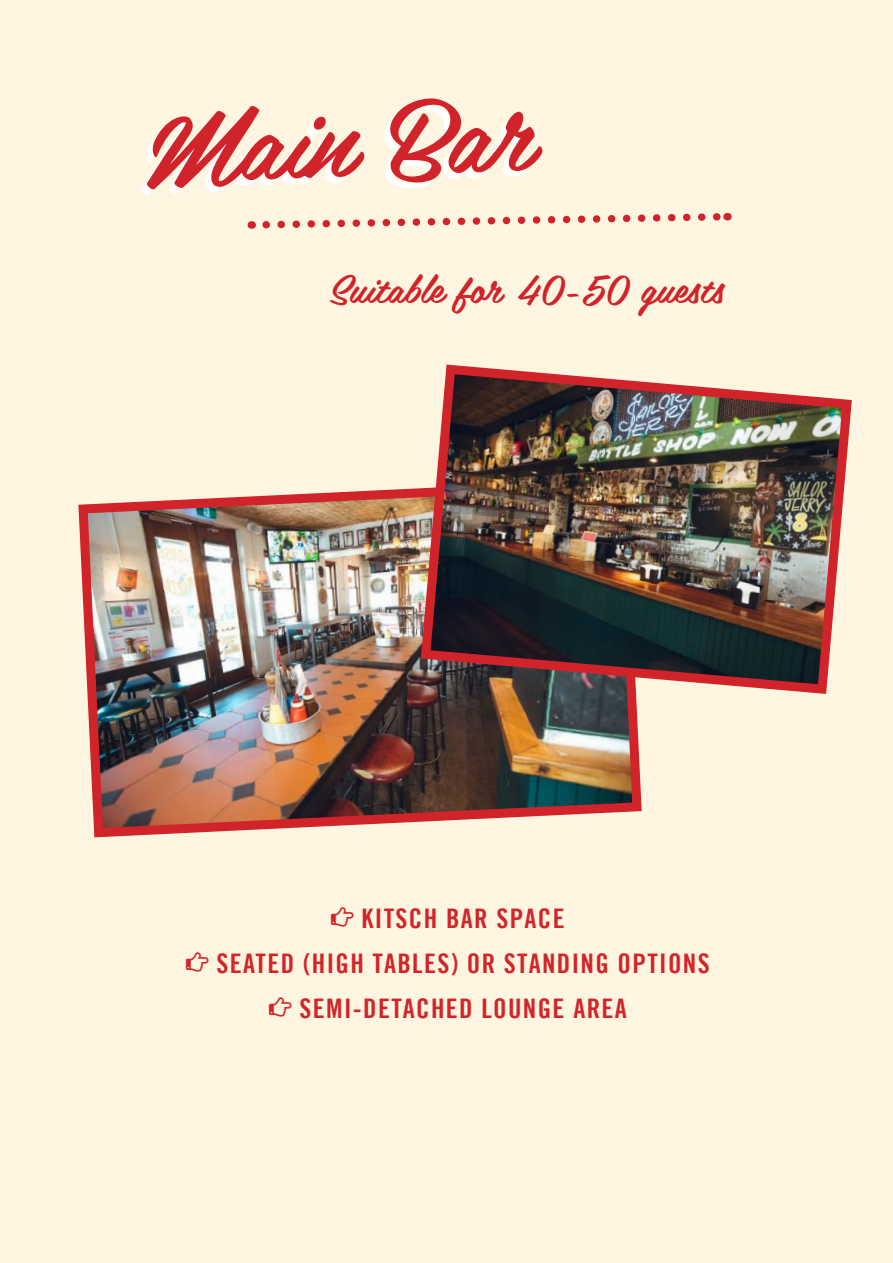
<style>
.page{position:relative;width:893px;height:1263px;background:#fef6e0}
.page>*{position:absolute;margin:0;border:0;box-sizing:border-box;transform-origin:0 0}
.t1{font:103.5px "Belinda";color:#d1232a}
.t2{font:39px "Belinda";color:#d1232a}
.t3{font:27px/45.2px "Trade Gothic Bold Cond Twenty";letter-spacing:.05em;color:#d3242a;text-align:center}
</style>
<div class="page">
<img style="left:78px;top:488px;width:564px;height:350px">
<svg style="left:262px;top:212px;width:466px;height:17px"></svg>
<img style="left:416px;top:364px;width:436px;height:335px">
<h1 class="t1" style="left:141px;top:59px;width:389px;rotate:-2deg">Main Bar</h1>
<h2 class="t2" style="left:329px;top:256px;width:397px">Suitable for 40-50 guests</h2>
<p class="t3" style="left:217px;top:895px;width:495px">KITSCH BAR SPACE<br>SEATED (HIGH TABLES) OR STANDING OPTIONS<br>SEMI-DETACHED LOUNGE AREA</p>
</div>
